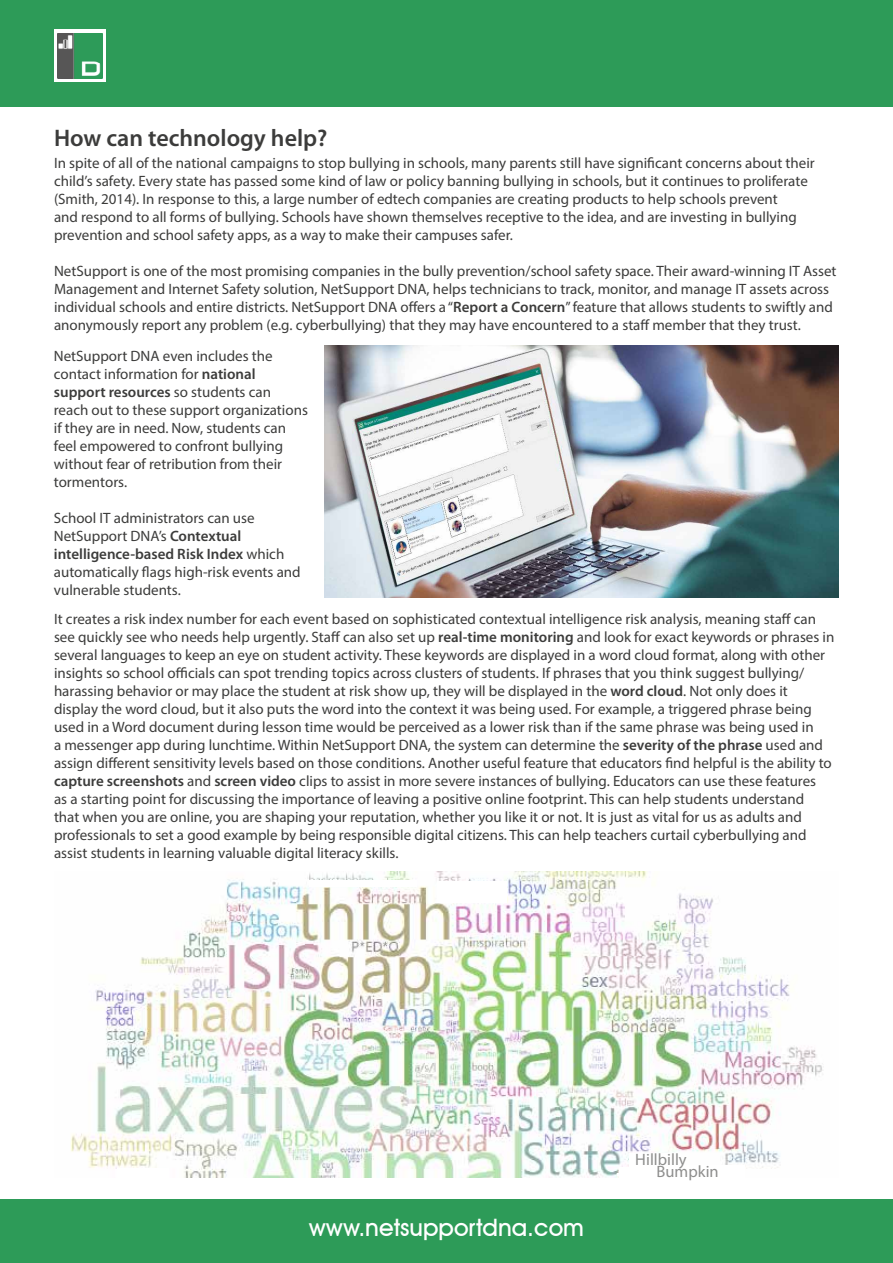
<style>
.page{position:relative;width:893px;height:1263px;background:#fff}
.page>*{position:absolute;margin:0;border:0;box-sizing:border-box;transform-origin:0 0}
.t1{font:500 24px "Avant Garde IT Cby BT";color:#fff}
.t2{font:600 24px "Myriad Pro";color:#3c3c3b}
.t3{font:16.5px "Myriad Pro";color:#8e8e8d}
.t4{font:15px/18px "Myriad Pro";color:#3c3c3b}
.s1{font-weight:600}
</style>
<div class="page">
<div style="left:0;top:0;width:893px;height:106px;background:#2d9b58"></div>
<div style="left:0;top:1199px;width:893px;height:64px;background:#2d9b58"></div>
<div style="left:54px;top:30px;width:52px;height:52px;background:#fff"></div>
<img style="left:57px;top:33px;width:46px;height:46px">
<img style="left:324px;top:345px;width:515px;height:252px">
<img style="left:70px;top:872px;width:753px;height:306px">
<div style="left:629px;top:1165px;width:116px;height:23px;background:#fff"></div>
<div style="left:620px;top:1167px;width:9px;height:13px;background:#fff"></div>
<div style="left:117px;top:1168px;width:52px;height:13px;background:#fff"></div>
<div style="left:309px;top:881px;width:108px;height:6px;background:#fff"></div>
<div style="left:437px;top:881px;width:69px;height:21px;background:#fff"></div>
<div style="left:629px;top:1154px;width:52px;height:11px;background:#fff"></div>
<h1 class="t2" style="left:54px;top:122px;width:275px">How can technology help?</h1>
<p class="t4" style="left:54px;top:154px;width:762px">In spite of all of the national campaigns to stop bullying in schools, many parents still have significant concerns about their child’s safety. Every state has passed some kind of law or policy banning bullying in schools, but it continues to proliferate (Smith, 2014). In response to this, a large number of edtech companies are creating products to help schools prevent<br>and respond to all forms of bullying. Schools have shown themselves receptive to the idea, and are investing in bullying prevention and school safety apps, as a way to make their campuses safer.</p>
<p class="t4" style="left:54px;top:262px;width:784px">NetSupport is one of the most promising companies in the bully prevention/school safety space. Their award-winning IT Asset Management and Internet Safety solution, NetSupport DNA, helps technicians to track, monitor, and manage IT assets across individual schools and entire districts. NetSupport DNA offers a “<span class="s1">Report a Concern</span>” feature that allows students to swiftly and anonymously report any problem (e.g. cyberbullying) that they may have encountered to a staff member that they trust.</p>
<p class="t4" style="left:54px;top:347px;width:256px">NetSupport DNA even includes the contact information for <span class="s1">national support resources</span> so students can reach out to these support organizations if they are in need. Now, students can feel empowered to confront bullying without fear of retribution from their tormentors.</p>
<p class="t4" style="left:54px;top:509px;width:248px">School IT administrators can use NetSupport DNA’s <span class="s1">Contextual intelligence-based Risk Index</span> which automatically flags high-risk events and vulnerable students.</p>
<p class="t4" style="left:54px;top:609px;width:782px">It creates a risk index number for each event based on sophisticated contextual intelligence risk analysis, meaning staff can see quickly see who needs help urgently. Staff can also set up <span class="s1">real-time monitoring</span> and look for exact keywords or phrases in several languages to keep an eye on student activity. These keywords are displayed in a word cloud format, along with other insights so school officials can spot trending topics across clusters of students. If phrases that you think suggest bullying/ harassing behavior or may place the student at risk show up, they will be displayed in the <span class="s1">word cloud</span>. Not only does it display the word cloud, but it also puts the word into the context it was being used. For example, a triggered phrase being used in a Word document during lesson time would be perceived as a lower risk than if the same phrase was being used in<br>a messenger app during lunchtime. Within NetSupport DNA, the system can determine the <span class="s1">severity of the phrase</span> used and assign different sensitivity levels based on those conditions. Another useful feature that educators find helpful is the ability to <span class="s1">capture screenshots</span> and <span class="s1">screen video</span> clips to assist in more severe instances of bullying. Educators can use these features<br>as a starting point for discussing the importance of leaving a positive online footprint. This can help students understand<br>that when you are online, you are shaping your reputation, whether you like it or not. It is just as vital for us as adults and professionals to set a good example by being responsible digital citizens. This can help teachers curtail cyberbullying and assist students in learning valuable digital literacy skills.</p>
<h1 class="t1" style="left:309px;top:1212px;width:277px">www.netsupportdna.com</h1>
<p class="t3" style="left:635px;top:1149px;width:53px">Hillbilly</p>
<p class="t3" style="left:657px;top:1161px;width:64px">Bumpkin</p>
</div>
